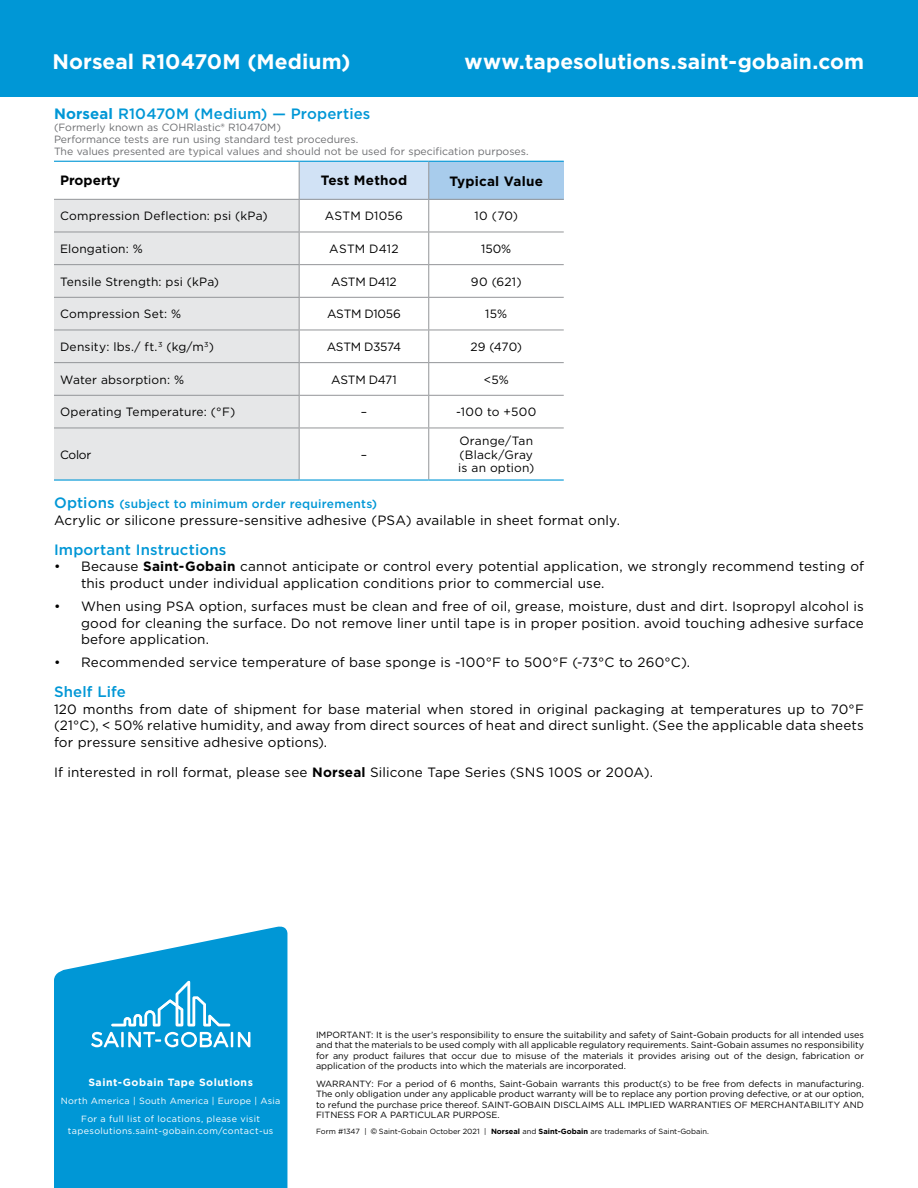
<style>
.page{position:relative;width:918px;height:1188px;background:#fff}
.page>*{position:absolute;margin:0;border:0;box-sizing:border-box;transform-origin:0 0}
.t1{font:700 21px "Gotham";letter-spacing:.005em;color:#fff}
.t2{font:500 15px "Gotham";letter-spacing:.01em;color:#0097d6}
.t3{font:13.5px/16.5px "Gotham";letter-spacing:.01em;color:#000;text-align:justify}
.t4{font:700 13.5px "Gotham";letter-spacing:.01em;color:#000}
.t5{font:12px/13.5px "Gotham";letter-spacing:.01em;color:#000;text-align:justify}
.t6{font:500 12px "Gotham";letter-spacing:.02em;color:#0097d6}
.t7{font:12px "Gotham";letter-spacing:-.015em;color:#000}
.t8{font:12px "Gotham";letter-spacing:-.025em;color:#000}
.t9{font:12px "Gotham";letter-spacing:-.02em;color:#000}
.t10{font:10.5px/12px "Gotham";color:#6d6e71}
.t11{font:700 10.5px "Gotham";letter-spacing:.05em;color:#fff}
.t12{font:9px/10.5px "Gotham";color:#000;text-align:justify}
.t13{font:9px/18px "Gotham";letter-spacing:.04em;color:#fff;text-align:center}
.t14{font:7.5px "Gotham";color:#000}
.s1{font-weight:700}
.s2{font-size:15px}
.s3{font-family:"Century Gothic"}
</style>
<div class="page">
<div style="left:0;top:0;width:918px;height:96px;background:#0097d6"></div>
<svg style="left:54px;top:927px;width:233px;height:261px;background:#18a0d9"></svg>
<svg style="left:91px;top:1032px;width:28px;height:15px"></svg>
<hr style="left:121px;top:1032px;width:3px;height:15px;background:#fff">
<svg style="left:128px;top:1032px;width:122px;height:15px"></svg>
<svg style="left:111px;top:981px;width:119px;height:45px;background:#2da9dd"></svg>
<div style="left:299px;top:161px;width:130px;height:38px;background:#d1e2f5"></div>
<div style="left:429px;top:161px;width:135px;height:38px;background:#a8ccec"></div>
<div style="left:54px;top:200px;width:245px;height:279px;background:#e6e7e8"></div>
<hr style="left:428px;top:200px;width:1px;height:32px;background:#939598">
<hr style="left:299px;top:232px;width:130px;height:1px;background:#939598">
<hr style="left:429px;top:232px;width:135px;height:1px;background:#939598">
<hr style="left:428px;top:232px;width:1px;height:32px;background:#939598">
<hr style="left:299px;top:264px;width:130px;height:1px;background:#939598">
<hr style="left:429px;top:264px;width:135px;height:1px;background:#939598">
<hr style="left:428px;top:265px;width:1px;height:32px;background:#939598">
<hr style="left:299px;top:297px;width:130px;height:1px;background:#939598">
<hr style="left:429px;top:297px;width:135px;height:1px;background:#939598">
<hr style="left:428px;top:298px;width:1px;height:32px;background:#939598">
<hr style="left:299px;top:330px;width:130px;height:1px;background:#939598">
<hr style="left:429px;top:330px;width:135px;height:1px;background:#939598">
<hr style="left:428px;top:330px;width:1px;height:32px;background:#939598">
<hr style="left:54px;top:362px;width:245px;height:1px;background:#939598">
<hr style="left:299px;top:362px;width:130px;height:1px;background:#939598">
<hr style="left:429px;top:362px;width:135px;height:1px;background:#939598">
<hr style="left:428px;top:363px;width:1px;height:32px;background:#939598">
<hr style="left:54px;top:395px;width:245px;height:1px;background:#939598">
<hr style="left:299px;top:395px;width:130px;height:1px;background:#939598">
<hr style="left:429px;top:395px;width:135px;height:1px;background:#939598">
<hr style="left:428px;top:396px;width:1px;height:32px;background:#939598">
<hr style="left:428px;top:428px;width:1px;height:51px;background:#939598">
<hr style="left:299px;top:199px;width:130px;height:1px;background:#939598">
<hr style="left:299px;top:200px;width:1px;height:32px;background:#939598">
<hr style="left:429px;top:199px;width:135px;height:1px;background:#939598">
<hr style="left:54px;top:232px;width:245px;height:1px;background:#939598">
<hr style="left:299px;top:232px;width:1px;height:32px;background:#939598">
<hr style="left:54px;top:264px;width:245px;height:1px;background:#939598">
<hr style="left:299px;top:265px;width:1px;height:32px;background:#939598">
<hr style="left:54px;top:297px;width:245px;height:1px;background:#939598">
<hr style="left:299px;top:298px;width:1px;height:32px;background:#939598">
<hr style="left:54px;top:330px;width:245px;height:1px;background:#939598">
<hr style="left:299px;top:330px;width:1px;height:32px;background:#939598">
<hr style="left:299px;top:363px;width:1px;height:32px;background:#939598">
<hr style="left:299px;top:396px;width:1px;height:32px;background:#939598">
<hr style="left:54px;top:428px;width:245px;height:1px;background:#939598">
<hr style="left:299px;top:428px;width:130px;height:1px;background:#939598">
<hr style="left:299px;top:428px;width:1px;height:51px;background:#939598">
<hr style="left:429px;top:428px;width:135px;height:1px;background:#939598">
<hr style="left:54px;top:479px;width:245px;height:2px;background:#0097d6">
<hr style="left:299px;top:479px;width:130px;height:2px;background:#0097d6">
<hr style="left:429px;top:479px;width:135px;height:2px;background:#0097d6">
<hr style="left:299px;top:161px;width:130px;height:1px;background:#0097d6">
<hr style="left:429px;top:161px;width:135px;height:1px;background:#0097d6">
<hr style="left:428px;top:162px;width:1px;height:37px;background:#939598">
<hr style="left:54px;top:161px;width:245px;height:1px;background:#0097d6">
<hr style="left:299px;top:162px;width:1px;height:37px;background:#939598">
<hr style="left:54px;top:199px;width:245px;height:1px;background:#939598">
<h1 class="t1" style="left:53px;top:48px;width:299px">Norseal R10470M (Medium)</h1>
<h1 class="t1" style="left:465px;top:48px;width:401px">www.tapesolutions.saint-gobain.com</h1>
<p class="t2" style="left:54px;top:104px;width:318px"><span class="s1">Norseal</span> R10470M (Medium) — Properties</p>
<p class="t10" style="left:54px;top:121px;width:476px">(Formerly known as COHRlastic<span class="s1">®</span> R10470M)<br>Performance tests are run using standard test procedures.<br>The values presented are typical values and should not be used for specification purposes.</p>
<p class="t4" style="left:60px;top:171px;width:62px">Property</p>
<p class="t4" style="left:321px;top:171px;width:88px">Test Method</p>
<p class="t4" style="left:450px;top:172px;width:95px">Typical Value</p>
<p class="t5" style="left:60px;top:209px;width:209px">Compression Deflection: psi (kPa)</p>
<p class="t5" style="left:325px;top:209px;width:80px">ASTM D1056</p>
<p class="t5" style="left:475px;top:209px;width:45px">10 (70)</p>
<p class="t5" style="left:60px;top:242px;width:84px">Elongation: %</p>
<p class="t5" style="left:329px;top:242px;width:71px">ASTM D412</p>
<p class="t5" style="left:481px;top:242px;width:31px">150%</p>
<p class="t5" style="left:60px;top:275px;width:161px">Tensile Strength: psi (kPa)</p>
<p class="t9" style="left:331px;top:274px;width:67px">ASTM D412</p>
<p class="t5" style="left:471px;top:275px;width:52px">90 (621)</p>
<p class="t5" style="left:60px;top:307px;width:123px">Compression Set: %</p>
<p class="t7" style="left:327px;top:307px;width:75px">ASTM D1056</p>
<p class="t5" style="left:485px;top:307px;width:24px">15%</p>
<p class="t5" style="left:60px;top:340px;width:155px">Density: lbs./ ft.<sup>3</sup> (kg/m<sup>3</sup>)</p>
<p class="t8" style="left:327px;top:339px;width:76px">ASTM D3574</p>
<p class="t5" style="left:470px;top:340px;width:53px">29 (470)</p>
<p class="t5" style="left:60px;top:373px;width:126px">Water absorption: %</p>
<p class="t7" style="left:331px;top:372px;width:67px">ASTM D471</p>
<p class="t5" style="left:484px;top:373px;width:27px">&lt;5%</p>
<p class="t5" style="left:60px;top:405px;width:177px">Operating Temperature: (°F)</p>
<p class="t5" style="left:361px;top:405px;width:8px">–</p>
<p class="t5" style="left:456px;top:405px;width:82px">-100 to +500</p>
<p class="t5" style="left:60px;top:448px;width:33px">Color</p>
<p class="t5" style="left:361px;top:448px;width:8px">–</p>
<p class="t5" style="left:458px;top:434px;width:77px">Orange/Tan (Black/Gray is an option)</p>
<p class="t6" style="left:54px;top:496px;width:325px"><span class="s2">Options</span> (subject to minimum order requirements)</p>
<p class="t3" style="left:54px;top:511px;width:568px">Acrylic or silicone pressure-sensitive adhesive (PSA) available in sheet format only.</p>
<p class="t2" style="left:54px;top:540px;width:174px">Important Instructions</p>
<p class="t3" style="left:81px;top:558px;width:785px;text-indent:-27px">• Because <span class="s1">Saint-Gobain</span> cannot anticipate or control every potential application, we strongly recommend testing of this product under individual application conditions prior to commercial use.</p>
<p class="t3" style="left:81px;top:598px;width:784px;text-indent:-27px">• When using PSA option, surfaces must be clean and free of oil, grease, moisture, dust and dirt. Isopropyl alcohol is good for cleaning the surface. Do not remove liner until tape is in proper position. avoid touching adhesive surface before application.</p>
<p class="t3" style="left:54px;top:654px;width:638px">• Recommended service temperature of base sponge is -100°F to 500°F (-73°C to 260°C).</p>
<p class="t2" style="left:54px;top:682px;width:73px">Shelf Life</p>
<p class="t3" style="left:54px;top:700px;width:812px">120 months from date of shipment for base material when stored in original packaging at temperatures up to 70°F (21°C), &lt; 50% relative humidity, and away from direct sources of heat and direct sunlight. (See the applicable data sheets for pressure sensitive adhesive options).</p>
<p class="t3" style="left:54px;top:763px;width:601px">If interested in roll format, please see <span class="s1">Norseal</span> Silicone Tape Series (SNS 100S or 200A).</p>
<p class="t11" style="left:88px;top:1075px;width:166px">Saint-Gobain Tape Solutions</p>
<p class="t13" style="left:61px;top:1092px;width:221px">North America | South America | Europe | Asia<br>For a full list of locations, please visit</p>
<p class="t13" style="left:68px;top:1122px;width:207px">tapesolutions.saint-gobain.com/contact-us</p>
<p class="t12" style="left:316px;top:1029px;width:550px">IMPORTANT: It is the user’s responsibility to ensure the suitability and safety of Saint-Gobain products for all intended uses and that the materials to be used comply with all applicable regulatory requirements. Saint-Gobain assumes no responsibility for any product failures that occur due to misuse of the materials it provides arising out of the design, fabrication or application of the products into which the materials are incorporated.</p>
<p class="t12" style="left:316px;top:1078px;width:549px">WARRANTY: For a period of 6 months, Saint-Gobain warrants this product(s) to be free from defects in manufacturing.<br>The only obligation under any applicable product warranty will be to replace any portion proving defective, or at our option, to refund the purchase price thereof. SAINT-GOBAIN DISCLAIMS ALL IMPLIED WARRANTIES OF MERCHANTABILITY AND FITNESS FOR A PARTICULAR PURPOSE.</p>
<p class="t14" style="left:316px;top:1126px;width:394px">Form #1347 | <span class="s3">©</span> Saint-Gobain October 2021 | <span class="s1">Norseal</span> and <span class="s1">Saint-Gobain</span> are trademarks of Saint-Gobain.</p>
</div>
